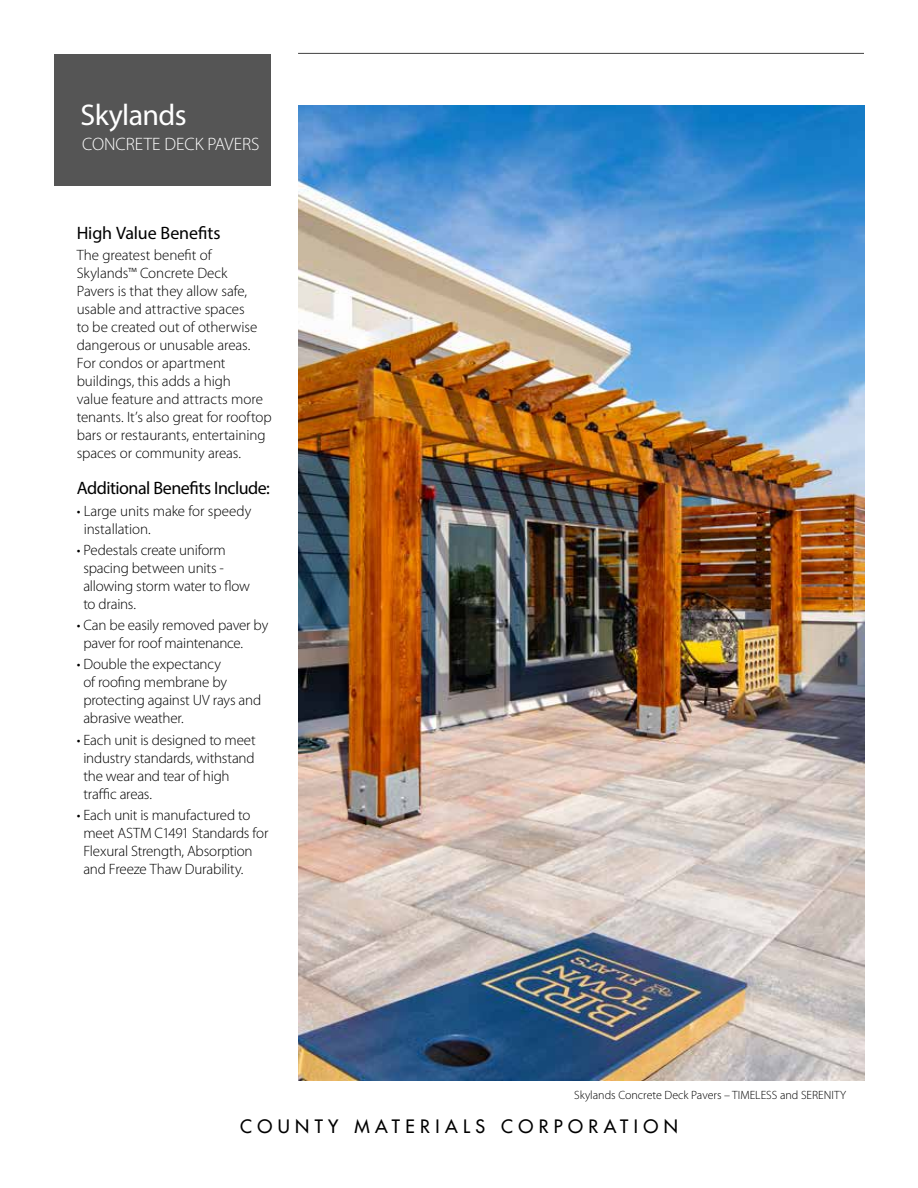
<style>
.page{position:relative;width:918px;height:1188px;background:#fff}
.page>*{position:absolute;margin:0;border:0;box-sizing:border-box;transform-origin:0 0}
.t1{font:30px "Myriad Pro";letter-spacing:-.02em;color:#fff}
.t2{font:500 18px "Futura Std";letter-spacing:.3em;color:#000}
.t3{font:18px "Myriad Pro";letter-spacing:-.025em;color:#000}
.t4{font:300 18px "Myriad Pro";color:#fff}
.t5{font:18px "Myriad Pro";letter-spacing:-.005em;color:#000}
.t6{font:300 15px/18px "Myriad Pro";letter-spacing:-.01em;color:#000}
.t7{font:300 12px "Myriad Pro";color:#000}
</style>
<div class="page">
<hr style="left:298px;top:53px;width:566px;height:1px;background:#555">
<div style="left:54px;top:54px;width:217px;height:132px;background:#555"></div>
<img style="left:298px;top:105px;width:566px;height:976px">
<h1 class="t1" style="left:81px;top:97px;width:108px">Skylands</h1>
<p class="t4" style="left:82px;top:134px;width:179px">CONCRETE DECK PAVERS</p>
<p class="t5" style="left:77px;top:222px;width:145px">High Value Benefits</p>
<p class="t6" style="left:77px;top:247px;width:196px">The greatest benefit of<br>Skylands™ Concrete Deck<br>Pavers is that they allow safe, usable and attractive spaces<br>to be created out of otherwise dangerous or unusable areas.<br>For condos or apartment buildings, this adds a high<br>value feature and attracts more tenants. It’s also great for rooftop bars or restaurants, entertaining spaces or community areas.</p>
<p class="t3" style="left:77px;top:477px;width:195px">Additional Benefits Include:</p>
<p class="t6" style="left:84px;top:502px;width:169px;text-indent:-7px">• Large units make for speedy installation.</p>
<p class="t6" style="left:83px;top:541px;width:168px;text-indent:-7px">• Pedestals create uniform spacing between units - allowing storm water to flow to drains.</p>
<p class="t6" style="left:83px;top:616px;width:186px;text-indent:-7px">• Can be easily removed paver by paver for roof maintenance.</p>
<p class="t6" style="left:83px;top:656px;width:179px;text-indent:-7px">• Double the expectancy<br>of roofing membrane by protecting against UV rays and abrasive weather.</p>
<p class="t6" style="left:83px;top:731px;width:174px;text-indent:-7px">• Each unit is designed to meet industry standards, withstand the wear and tear of high traffic areas.</p>
<p class="t6" style="left:83px;top:806px;width:187px;text-indent:-7px">• Each unit is manufactured to meet ASTM C1491 Standards for<br>Flexural Strength, Absorption and Freeze Thaw Durability.</p>
<p class="t7" style="left:574px;top:1089px;width:274px">Skylands Concrete Deck Pavers – TIMELESS and SERENITY</p>
<p class="t2" style="left:240px;top:1115px;width:439px">COUNTY MATERIALS CORPORATION</p>
</div>
